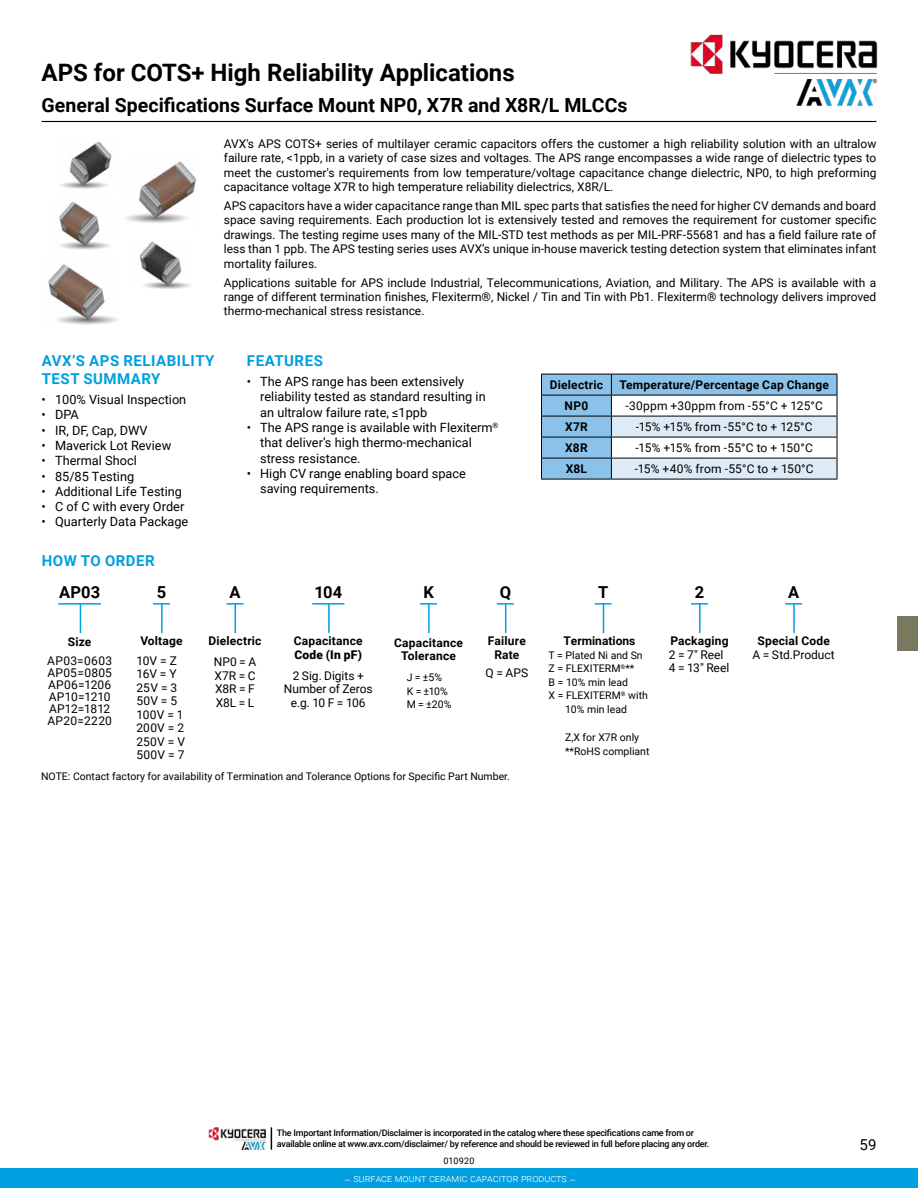
<style>
.page{position:relative;width:918px;height:1188px;background:#fff}
.page>*{position:absolute;margin:0;border:0;box-sizing:border-box;transform-origin:0 0}
.t1{font:700 24px "Roboto";color:#000}
.t2{font:700 19.5px "Roboto";letter-spacing:.005em;color:#000}
.t3{font:700 16.5px "Roboto";letter-spacing:.005em;color:#000}
.t4{font:700 15px/18px "Roboto";letter-spacing:.035em;color:#009fdf}
.t5{font:15px "Roboto";color:#000}
.t6{font:12.75px/15.3px "Roboto";color:#000}
.t7{font:12px/13.5px "Roboto";color:#000;text-align:justify}
.t8{font:700 12px/13.5px "Roboto";letter-spacing:.015em;color:#000;text-align:center}
.t9{font:12px/12px "Roboto";letter-spacing:.02em;color:#000}
.t10{font:900 12px "Roboto";letter-spacing:.02em;color:#000}
.t11{font:10.5px/13.5px "Roboto";color:#000}
.t12{font:300 10.5px "Roboto";color:#fff}
.t13{font:500 9px/10.8px "Roboto";letter-spacing:-.025em;color:#000}
.t14{font:9px "Roboto";letter-spacing:.02em;color:#000}
</style>
<div class="page">
<hr style="left:42px;top:121px;width:834px;height:1px;background:#000">
<div style="left:897px;top:616px;width:21px;height:34px;background:#78795f"></div>
<hr style="left:611px;top:479px;width:226px;height:1px;background:#000">
<svg style="left:541px;top:374px;width:297px;height:105px"></svg>
<hr style="left:541px;top:479px;width:70px;height:1px;background:#000">
<svg style="left:153px;top:603px;width:17px;height:2px"></svg>
<hr style="left:161px;top:604px;width:2px;height:29px;background:#009fdf">
<svg style="left:227px;top:603px;width:16px;height:30px"></svg>
<svg style="left:420px;top:603px;width:17px;height:2px"></svg>
<hr style="left:428px;top:604px;width:2px;height:29px;background:#009fdf">
<svg style="left:497px;top:603px;width:17px;height:30px"></svg>
<svg style="left:691px;top:603px;width:17px;height:2px"></svg>
<hr style="left:699px;top:604px;width:2px;height:29px;background:#009fdf">
<svg style="left:785px;top:603px;width:17px;height:2px"></svg>
<hr style="left:793px;top:604px;width:2px;height:29px;background:#009fdf">
<svg style="left:595px;top:603px;width:17px;height:30px"></svg>
<hr style="left:312px;top:603px;width:32px;height:2px;background:#009fdf">
<hr style="left:328px;top:604px;width:2px;height:29px;background:#009fdf">
<hr style="left:58px;top:603px;width:43px;height:2px;background:#009fdf">
<svg style="left:80px;top:605px;width:1px;height:28px"></svg>
<img style="left:59px;top:201px;width:51px;height:49px">
<img style="left:48px;top:264px;width:70px;height:61px">
<img style="left:125px;top:161px;width:71px;height:62px">
<img style="left:139px;top:240px;width:52px;height:49px">
<img style="left:60px;top:141px;width:52px;height:48px">
<img style="left:209px;top:1127px;width:57px;height:23px">
<svg style="left:271px;top:1127px;width:1px;height:23px"></svg>
<img style="left:669px;top:34px;width:209px;height:87px">
<div style="left:0;top:1169px;width:918px;height:19px;background:#009fdf"></div>
<h1 class="t1" style="left:42px;top:63px;width:475px">APS for COTS+ High Reliability Applications</h1>
<h2 class="t2" style="left:42px;top:92px;width:587px">General Speci昀椀cations Surface Mount NP0, X7R and X8R/L MLCCs</h2>
<p class="t7" style="left:224px;top:137px;width:654px;line-height:14.4px">AVX's APS COTS+ series of multilayer ceramic capacitors offers the customer a high reliability solution with an ultralow failure rate, &lt;1ppb, in a variety of case sizes and voltages. The APS range encompasses a wide range of dielectric types to meet the customer's requirements from low temperature/voltage capacitance change dielectric, NP0, to high preforming capacitance voltage X7R to high temperature reliability dielectrics, X8R/L.</p>
<p class="t7" style="left:224px;top:198px;width:654px;line-height:14.4px">APS capacitors have a wider capacitance range than MIL spec parts that satis昀椀es the need for higher CV demands and board space saving requirements. Each production lot is extensively tested and removes the requirement for customer speci昀椀c drawings. The testing regime uses many of the MIL-STD test methods as per MIL-PRF-55681 and has a 昀椀eld failure rate of less than 1 ppb. The APS testing series uses AVX’s unique in-house maverick testing detection system that eliminates infant mortality failures.</p>
<p class="t7" style="left:224px;top:276px;width:654px;line-height:14.4px">Applications suitable for APS include Industrial, Telecommunications, Aviation, and Military. The APS is available with a range of different termination 昀椀nishes, Flexiterm®, Nickel / Tin and Tin with Pb1. Flexiterm® technology delivers improved thermo-mechanical stress resistance.</p>
<p class="t4" style="left:42px;top:353px;width:174px">AVX’S APS RELIABILITY<br>TEST SUMMARY</p>
<p class="t6" style="left:42px;top:393px;width:146px">• 100% Visual Inspection</p>
<p class="t6" style="left:42px;top:408px;width:39px">• DPA</p>
<p class="t6" style="left:42px;top:423px;width:107px">• IR, DF, Cap, DWV</p>
<p class="t6" style="left:42px;top:439px;width:131px">• Maverick Lot Review</p>
<p class="t6" style="left:42px;top:454px;width:97px">• Thermal Shocl</p>
<p class="t6" style="left:42px;top:469px;width:94px">• 85/85 Testing</p>
<p class="t6" style="left:42px;top:485px;width:142px">• Additional Life Testing</p>
<p class="t6" style="left:42px;top:500px;width:144px">• C of C with every Order</p>
<p class="t6" style="left:42px;top:515px;width:148px">• Quarterly Data Package</p>
<p class="t4" style="left:42px;top:553px;width:114px">HOW TO ORDER</p>
<p class="t4" style="left:247px;top:353px;width:77px">FEATURES</p>
<p class="t6" style="left:260px;top:375px;width:227px;text-indent:-14px">• The APS range has been extensively reliability tested as standard resulting in an ultralow failure rate, ≤1ppb</p>
<p class="t6" style="left:260px;top:421px;width:240px;text-indent:-13px">• The APS range is available with Flexiterm<sup>® </sup>that deliver’s high thermo-mechanical stress resistance.</p>
<p class="t6" style="left:260px;top:467px;width:207px;text-indent:-14px">• High CV range enabling board space saving requirements.</p>
<h3 class="t3" style="left:59px;top:586px;width:43px">AP03</h3>
<p class="t8" style="left:68px;top:636px;width:25px">Size</p>
<p class="t9" style="left:47px;top:656px;width:66px">AP03=0603<br>AP05=0805<br>AP06=1206<br>AP10=1210<br>AP12=1812<br>AP20=2220</p>
<h3 class="t3" style="left:157px;top:586px;width:11px">5</h3>
<p class="t8" style="left:140px;top:635px;width:44px">Voltage</p>
<p class="t7" style="left:136px;top:655px;width:50px;text-align:left">10V = Z<br>16V = Y<br>25V = 3<br>50V = 5<br>100V = 1<br>200V = 2<br>250V = V<br>500V = 7</p>
<h3 class="t3" style="left:229px;top:586px;width:13px">A</h3>
<p class="t8" style="left:208px;top:635px;width:55px">Dielectric</p>
<p class="t7" style="left:214px;top:656px;width:44px">NP0 = A X7R = C X8R = F X8L = L</p>
<h3 class="t3" style="left:314px;top:586px;width:29px">104</h3>
<p class="t8" style="left:294px;top:635px;width:70px">Capacitance</p>
<p class="t10" style="left:294px;top:650px;width:69px">Code (In pF)</p>
<p class="t7" style="left:284px;top:670px;width:90px;text-align:center">2 Sig. Digits +<br>Number of Zeros e.g. 10 F = 106</p>
<h3 class="t3" style="left:423px;top:586px;width:12px">K</h3>
<p class="t8" style="left:394px;top:637px;width:70px">Capacitance<br>Tolerance</p>
<p class="t11" style="left:407px;top:672px;width:46px">J = ±5%<br>K = ±10%<br>M = ±20%</p>
<h3 class="t3" style="left:500px;top:586px;width:13px">Q</h3>
<p class="t8" style="left:488px;top:635px;width:39px">Failure<br>Rate</p>
<p class="t7" style="left:486px;top:667px;width:44px">Q = APS</p>
<p class="t11" style="left:41px;top:769px;width:470px">NOTE: Contact factory for availability of Termination and Tolerance Options for Speci昀椀c Part Number.</p>
<p class="t8" style="left:550px;top:379px;width:55px">Dielectric</p>
<p class="t8" style="left:620px;top:379px;width:211px">Temperature/Percentage Cap Change</p>
<p class="t8" style="left:565px;top:400px;width:25px">NP0</p>
<p class="t9" style="left:625px;top:400px;width:199px">-30ppm +30ppm from -55°C + 125°C</p>
<p class="t8" style="left:565px;top:421px;width:24px">X7R</p>
<p class="t7" style="left:636px;top:421px;width:178px">-15% +15% from -55°C to + 125°C</p>
<p class="t8" style="left:565px;top:442px;width:24px">X8R</p>
<p class="t7" style="left:636px;top:442px;width:179px">-15% +15% from -55°C to + 150°C</p>
<p class="t8" style="left:566px;top:463px;width:23px">X8L</p>
<p class="t7" style="left:635px;top:463px;width:181px">-15% +40% from -55°C to + 150°C</p>
<h3 class="t3" style="left:598px;top:586px;width:12px">T</h3>
<p class="t8" style="left:563px;top:635px;width:73px">Terminations</p>
<p class="t11" style="left:549px;top:649px;width:96px">T = Plated Ni and Sn</p>
<p class="t11" style="left:549px;top:663px;width:87px">Z = FLEXITERM<sup>®</sup>**</p>
<p class="t11" style="left:549px;top:676px;width:81px">B = 10% min lead</p>
<p class="t11" style="left:549px;top:690px;width:101px">X = FLEXITERM<sup>®</sup> with</p>
<p class="t11" style="left:565px;top:703px;width:63px">10% min lead</p>
<p class="t11" style="left:565px;top:732px;width:86px">Z,X for X7R only **RoHS compliant</p>
<h3 class="t3" style="left:695px;top:586px;width:11px">2</h3>
<p class="t8" style="left:670px;top:635px;width:60px">Packaging</p>
<p class="t7" style="left:669px;top:649px;width:62px">2 = 7" Reel<br>4 = 13" Reel</p>
<h3 class="t3" style="left:788px;top:586px;width:13px">A</h3>
<p class="t8" style="left:757px;top:635px;width:74px">Special Code</p>
<p class="t7" style="left:753px;top:649px;width:84px">A = Std.Product</p>
<p class="t13" style="left:277px;top:1127px;width:434px">The Important Information/Disclaimer is incorporated in the catalog where these speci昀椀cations came from or available online at www.avx.com/disclaimer/ by reference and should be reviewed in full before placing any order.</p>
<p class="t12" style="left:344px;top:1172px;width:234px">– SURFACE MOUNT CERAMIC CAPACITOR PRODUCTS –</p>
<p class="t14" style="left:443px;top:1157px;width:33px">010920</p>
<p class="t5" style="left:860px;top:1138px;width:18px">59</p>
</div>
